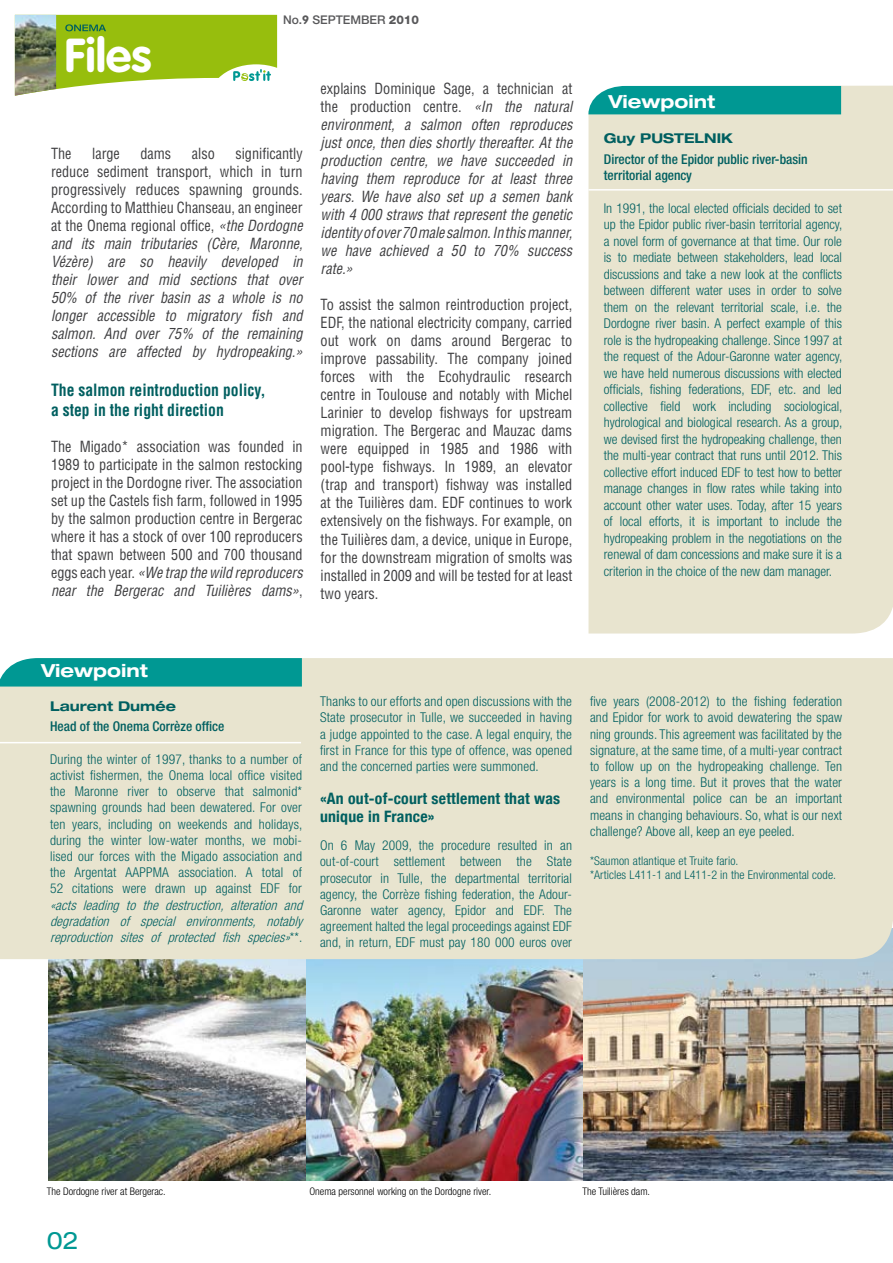
<style>
.page{position:relative;width:893px;height:1263px;background:#fff}
.page>*{position:absolute;margin:0;border:0;box-sizing:border-box;transform-origin:0 0}
.t1{font:700 46.95px "VAG Rounded";color:#fff}
.t2{font:expanded 24px "Helvetica Neue";color:#009893}
.t3{font:700 expanded 18px "Helvetica Neue";color:#fff}
.t4{font:700 condensed 16.5px/19.8px "Helvetica";color:#005f60;scale:.95 1}
.t5{font:700 condensed 15.75px/18px "Helvetica Neue";letter-spacing:.015em;color:#005f60}
.t6{font:condensed 15px/18px "Helvetica";color:#3e3e40;text-align:justify;scale:.95 1}
.t7{font:italic condensed 15px/18px "Helvetica";color:#3e3e40;text-align:justify;scale:.95 1}
.t8{font:300 condensed 13.5px/16.2px "Helvetica Neue";letter-spacing:.01em;color:#005f60;text-align:justify}
.t9{font:italic 300 condensed 13.5px/16.2px "Helvetica Neue";color:#005f60;text-align:justify}
.t10{font:500 condensed 13.5px/16.2px "Helvetica Neue";color:#005f60}
.t11{font:700 expanded 13.5px "Helvetica Neue";color:#005f60}
.t12{font:300 condensed 12px/14.4px "Helvetica Neue";letter-spacing:.01em;color:#005f60}
.t13{font:500 12px "Helvetica Neue";color:#58585a}
.t14{font:300 condensed 10.5px "Helvetica Neue";color:#000}
.s1{font-family:"VAG Rounded";font-weight:700}
.s2{font-weight:800}
.s3{font-style:normal}
.s4{font-style:italic}
</style>
<div class="page">
<img style="left:48px;top:959px;width:259px;height:222px">
<img style="left:582px;top:959px;width:311px;height:222px">
<img style="left:307px;top:959px;width:275px;height:222px">
<div style="left:588px;top:86px;width:305px;height:547px;background:#e8e4cf"></div>
<div style="left:588px;top:86px;width:253px;height:28px;background:#009893"></div>
<hr style="left:588px;top:189px;width:305px;height:2px;background:#fff">
<div style="left:0;top:658px;width:893px;height:301px;background:#e8e4cf"></div>
<div style="left:0;top:658px;width:302px;height:28px;background:#009893"></div>
<hr style="left:0;top:742px;width:301px;height:1px;background:#fff">
<svg style="left:15px;top:15px;width:262px;height:81px"></svg>
<h1 class="t1" style="left:65px;top:28px;width:88px">Files</h1>
<p class="t13" style="left:283px;top:13px;width:137px">No.<span class="s1">9</span> SEPTEMBER <span class="s2">2010</span></p>
<p class="t7" style="left:51px;top:144px;width:266px;text-indent:184px"><span class="s3">significantly reduce sediment transport, which in turn progressively reduces spawning grounds.<br>According to Matthieu Chanseau, an engineer at the Onema regional office,</span> «the Dordogne and its main tributaries (Cère, Maronne, Vézère) are so heavily developed in their lower and mid sections that over 50% of the river basin as a whole is no longer accessible to migratory fish and salmon. And over 75% of the remaining sections are affected by hydropeaking.»</p>
<p class="t4" style="left:51px;top:380px;width:227px">The salmon reintroduction policy, a step in the right direction</p>
<p class="t6" style="left:51px;top:437px;width:266px">The Migado* association was founded in 1989 to participate in the salmon restocking project in the Dordogne river. The association set up the Castels fish farm, followed in 1995 by the salmon production centre in Bergerac where it has a stock of over 100 reproducers that spawn between 500 and 700 thousand eggs each year. <span class="s4">«We trap the wild reproducers near the Bergerac and Tuilières dams»</span>,</p>
<p class="t6" style="left:51px;top:144px;width:23px">The</p>
<p class="t6" style="left:92px;top:144px;width:31px">large</p>
<p class="t6" style="left:140px;top:144px;width:34px">dams</p>
<p class="t6" style="left:192px;top:144px;width:26px">also</p>
<p class="t7" style="left:321px;top:80px;width:266px"><span class="s3">explains Dominique Sage, a technician at the production centre.</span> «In the natural environment, a salmon often reproduces just once, then dies shortly thereafter. At the production centre, we have succeeded in having them reproduce for at least three years. We have also set up a semen bank with 4 000 straws that represent the genetic identity of over 70 male salmon. In this manner, we have achieved a 50 to 70% success rate.»</p>
<p class="t6" style="left:321px;top:296px;width:266px">To assist the salmon reintroduction project, EDF, the national electricity company, carried out work on dams around Bergerac to improve passability. The company joined forces with the Ecohydraulic research centre in Toulouse and notably with Michel Larinier to develop fishways for upstream migration. The Bergerac and Mauzac dams were equipped in 1985 and 1986 with pool-type fishways. In 1989, an elevator (trap and transport) fishway was installed at the Tuilières dam. EDF continues to work extensively on the fishways. For example, on the Tuilières dam, a device, unique in Europe, for the downstream migration of smolts was installed in 2009 and will be tested for at least two years.</p>
<h3 class="t3" style="left:609px;top:90px;width:108px">Viewpoint</h3>
<p class="t11" style="left:604px;top:130px;width:131px">Guy PUSTELNIK</p>
<p class="t10" style="left:604px;top:151px;width:205px">Director of the Epidor public river-basin territorial agency</p>
<p class="t8" style="left:604px;top:199px;width:240px">In 1991, the local elected officials decided to set up the Epidor public river-basin territorial agency, a novel form of governance at that time. Our role is to mediate between stakeholders, lead local discussions and take a new look at the conflicts between different water uses in order to solve them on the relevant territorial scale, i.e. the Dordogne river basin. A perfect example of this role is the hydropeaking challenge. Since 1997 at the request of the Adour-Garonne water agency, we have held numerous discussions with elected officials, fishing federations, EDF, etc. and led collective field work including sociological, hydrological and biological research. As a group, we devised first the hydropeaking challenge, then the multi-year contract that runs until 2012. This collective effort induced EDF to test how to better manage changes in flow rates while taking into account other water uses. Today, after 15 years of local efforts, it is important to include the hydropeaking problem in the negotiations on the renewal of dam concessions and make sure it is a criterion in the choice of the new dam manager.</p>
<h3 class="t3" style="left:41px;top:659px;width:108px">Viewpoint</h3>
<p class="t11" style="left:50px;top:697px;width:127px">Laurent Dumée</p>
<p class="t10" style="left:50px;top:718px;width:176px">Head of the Onema Corrèze office</p>
<p class="t8" style="left:50px;top:751px;width:254px">During the winter of 1997, thanks to a number of activist fishermen, the Onema local office visited the Maronne river to observe that salmonid* spawning grounds had been dewatered. For over ten years, including on weekends and holidays, during the winter low-water months, we mobi&shy;lised our forces with the Migado association and the Argentat AAPPMA association. A total of 52 citations were drawn up against EDF for</p>
<p class="t9" style="left:50px;top:897px;width:258px">«acts leading to the destruction, alteration and degradation of special environments, notably reproduction sites of protected fish species»<span class="s3">* * .</span></p>
<p class="t8" style="left:320px;top:693px;width:254px">Thanks to our efforts and open discussions with the State prosecutor in Tulle, we succeeded in having a judge appointed to the case. A legal enquiry, the first in France for this type of offence, was opened and the concerned parties were summoned.</p>
<p class="t5" style="left:320px;top:789px;width:242px">«An out-of-court settlement that was unique in France»</p>
<p class="t8" style="left:320px;top:837px;width:254px">On 6 May 2009, the procedure resulted in an out-of-court settlement between the State prosecutor in Tulle, the departmental territorial agency, the Corrèze fishing federation, the Adour-Garonne water agency, Epidor and EDF. The agreement halted the legal proceedings against EDF and, in return, EDF must pay 180 000 euros over</p>
<p class="t8" style="left:590px;top:693px;width:254px">five years (2008-2012) to the fishing federation and Epidor for work to avoid dewatering the spaw ning grounds. This agreement was facilitated by the signature, at the same time, of a multi-year contract to follow up on the hydropeaking challenge. Ten years is a long time. But it proves that the water and environmental police can be an important means in changing behaviours. So, what is our next challenge? Above all, keep an eye peeled.</p>
<p class="t12" style="left:590px;top:853px;width:248px">*Saumon atlantique et Truite fario.<br>*Articles L411-1 and L411-2 in the Environmental code.</p>
<p class="t14" style="left:47px;top:1185px;width:120px">The Dordogne river at Bergerac.</p>
<p class="t14" style="left:309px;top:1185px;width:183px">Onema personnel working on the Dordogne river.</p>
<p class="t14" style="left:583px;top:1185px;width:69px">The Tuilières dam.</p>
<h2 class="t2" style="left:47px;top:1225px;width:34px">02</h2>
</div>
